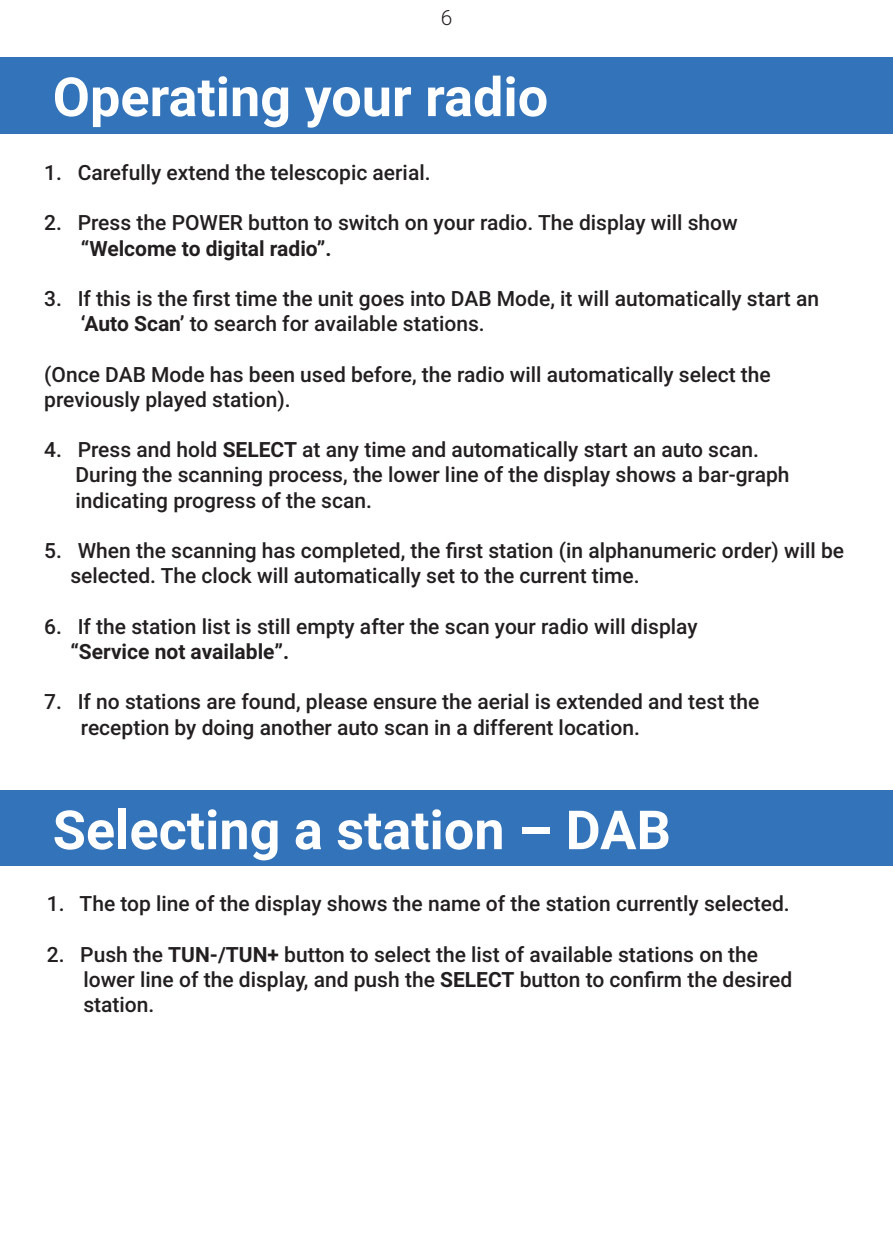
<style>
.page{position:relative;width:893px;height:1259px;background:#fff}
.page>*{position:absolute;margin:0;border:0;box-sizing:border-box;transform-origin:0 0}
.t1{font:700 54px "Roboto";color:#fff}
.t2{font:500 21px/25.2px "Roboto";color:#231f20}
.t3{font:700 21px "Roboto";color:#231f20}
.t4{font:300 21px "Roboto";color:#231f20}
.s1{font-weight:700}
</style>
<div class="page">
<div style="left:0;top:57px;width:893px;height:77px;background:#3273ba"></div>
<div style="left:0;top:790px;width:893px;height:76px;background:#3273ba"></div>
<p class="t4" style="left:441px;top:3px;width:13px">6</p>
<h1 class="t1" style="left:53px;top:59px;width:497px">Operating your radio</h1>
<p class="t2" style="left:44px;top:159px;width:388px">1. Carefully extend the telescopic aerial.</p>
<p class="t2" style="left:44px;top:209px;width:695px">2. Press the POWER button to switch on your radio. The display will show</p>
<p class="t3" style="left:81px;top:233px;width:252px">“Welcome to digital radio”.</p>
<p class="t2" style="left:81px;top:285px;width:740px;text-indent:-37px">3. If this is the first time the unit goes into DAB Mode, it will automatically start an <span class="s1">‘Auto Scan’</span> to search for available stations.</p>
<p class="t2" style="left:44px;top:361px;width:728px">(Once DAB Mode has been used before, the radio will automatically select the previously played station).</p>
<p class="t2" style="left:76px;top:436px;width:715px;text-indent:-31px">4. Press and hold <span class="s1">SELECT</span> at any time and automatically start an auto scan.<br>During the scanning process, the lower line of the display shows a bar-graph indicating progress of the scan.</p>
<p class="t2" style="left:70px;top:537px;width:775px;text-indent:-26px">5. When the scanning has completed, the first station (in alphanumeric order) will be selected. The clock will automatically set to the current time.</p>
<p class="t2" style="left:44px;top:613px;width:655px">6. If the station list is still empty after the scan your radio will display</p>
<p class="t3" style="left:70px;top:637px;width:220px">“Service not available”.</p>
<p class="t2" style="left:81px;top:688px;width:680px;text-indent:-37px">7. If no stations are found, please ensure the aerial is extended and test the reception by doing another auto scan in a different location.</p>
<h1 class="t1" style="left:53px;top:792px;width:620px">Selecting a station – DAB</h1>
<p class="t2" style="left:47px;top:890px;width:744px">1. The top line of the display shows the name of the station currently selected.</p>
<p class="t2" style="left:83px;top:941px;width:710px;text-indent:-37px">2. Push the <span class="s1">TUN-/TUN+</span> button to select the list of available stations on the lower line of the display, and push the <span class="s1">SELECT</span> button to confirm the desired station.</p>
</div>
